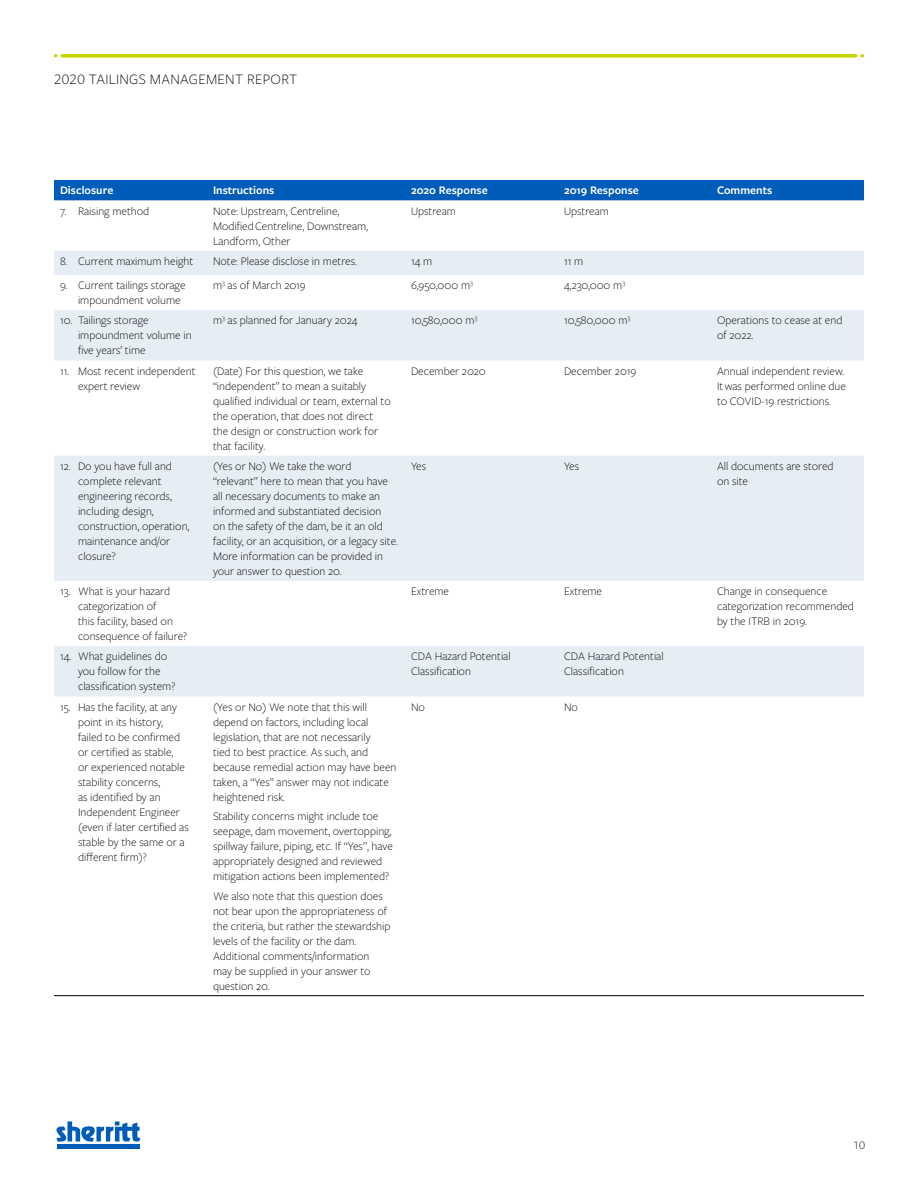
<style>
.page{position:relative;width:918px;height:1188px;background:#fff}
.page>*{position:absolute;margin:0;border:0;box-sizing:border-box;transform-origin:0 0}
.t1{font:300 15px "Freight Sans Pro";letter-spacing:.02em;color:#000}
.t2{font:300 12px/15px "Freight Sans Pro";color:#000}
.t3{font:600 12px "Freight Sans Pro";color:#fff}
</style>
<div class="page">
<svg style="left:62px;top:54px;width:794px;height:4px;background:#c9da19"></svg>
<hr style="left:57px;top:1145px;width:83px;height:4px;background:#005cb9">
<svg style="left:56px;top:1121px;width:84px;height:21px"></svg>
<div style="left:54px;top:180px;width:810px;height:20px;background:#005cb9"></div>
<svg style="left:54px;top:251px;width:810px;height:445px;fill:#e7edf5"></svg>
<hr style="left:54px;top:995px;width:153px;height:1px;background:#000">
<hr style="left:207px;top:995px;width:198px;height:1px;background:#000">
<hr style="left:405px;top:995px;width:153px;height:1px;background:#000">
<hr style="left:558px;top:995px;width:153px;height:1px;background:#000">
<hr style="left:711px;top:995px;width:153px;height:1px;background:#000">
<p class="t1" style="left:54px;top:69px;width:245px">2020 TAILINGS MANAGEMENT REPORT</p>
<p class="t3" style="left:60px;top:182px;width:55px">Disclosure</p>
<p class="t3" style="left:213px;top:182px;width:63px">Instructions</p>
<p class="t3" style="left:411px;top:182px;width:78px">2020 Response</p>
<p class="t3" style="left:564px;top:182px;width:76px">2019 Response</p>
<p class="t3" style="left:717px;top:182px;width:57px">Comments</p>
<p class="t2" style="left:60px;top:203px;width:91px">7. Raising method</p>
<p class="t2" style="left:213px;top:203px;width:157px">Note: Upstream, Centreline,<br>Modified Centreline, Downstream,<br>Landform, Other</p>
<p class="t2" style="left:411px;top:203px;width:46px">Upstream</p>
<p class="t2" style="left:564px;top:203px;width:46px">Upstream</p>
<p class="t2" style="left:60px;top:253px;width:135px">8. Current maximum height</p>
<p class="t2" style="left:213px;top:253px;width:146px">Note: Please disclose in metres.</p>
<p class="t2" style="left:411px;top:253px;width:23px">14 m</p>
<p class="t2" style="left:564px;top:253px;width:21px">11 m</p>
<p class="t2" style="left:78px;top:277px;width:109px;text-indent:-18px">9. Current tailings storage impoundment volume</p>
<p class="t2" style="left:213px;top:277px;width:94px">m<sup>3</sup> as of March 2019</p>
<p class="t2" style="left:411px;top:277px;width:63px">6,950,000 m<sup>3</sup></p>
<p class="t2" style="left:564px;top:277px;width:63px">4,230,000 m<sup>3</sup></p>
<p class="t2" style="left:78px;top:313px;width:115px;text-indent:-18px">10. Tailings storage impoundment volume in five years’ time</p>
<p class="t2" style="left:213px;top:313px;width:146px">m<sup>3</sup> as planned for January 2024</p>
<p class="t2" style="left:411px;top:313px;width:68px">10,580,000 m<sup>3</sup></p>
<p class="t2" style="left:564px;top:313px;width:68px">10,580,000 m<sup>3</sup></p>
<p class="t2" style="left:717px;top:313px;width:127px">Operations to cease at end of 2022.</p>
<p class="t2" style="left:78px;top:363px;width:119px;text-indent:-18px">11. Most recent independent expert review</p>
<p class="t2" style="left:213px;top:363px;width:179px">(Date) For this question, we take “independent” to mean a suitably qualified individual or team, external to the operation, that does not direct the design or construction work for that facility.</p>
<p class="t2" style="left:411px;top:363px;width:76px">December 2020</p>
<p class="t2" style="left:564px;top:363px;width:74px">December 2019</p>
<p class="t2" style="left:717px;top:363px;width:131px">Annual independent review.<br>It was performed online due to COVID-19 restrictions.</p>
<p class="t2" style="left:78px;top:458px;width:113px;text-indent:-18px">12. Do you have full and complete relevant engineering records, including design, construction, operation, maintenance and/or closure?</p>
<p class="t2" style="left:213px;top:458px;width:187px">(Yes or No) We take the word “relevant” here to mean that you have all necessary documents to make an informed and substantiated decision<br>on the safety of the dam, be it an old facility, or an acquisition, or a legacy site.<br>More information can be provided in your answer to question 20.</p>
<p class="t2" style="left:411px;top:458px;width:17px">Yes</p>
<p class="t2" style="left:564px;top:458px;width:17px">Yes</p>
<p class="t2" style="left:717px;top:458px;width:118px">All documents are stored on site</p>
<p class="t2" style="left:78px;top:583px;width:111px;text-indent:-18px">13. What is your hazard categorization of<br>this facility, based on consequence of failure?</p>
<p class="t2" style="left:411px;top:583px;width:40px">Extreme</p>
<p class="t2" style="left:564px;top:583px;width:40px">Extreme</p>
<p class="t2" style="left:717px;top:583px;width:138px">Change in consequence categorization recommended by the ITRB in 2019.</p>
<p class="t2" style="left:78px;top:649px;width:99px;text-indent:-18px">14. What guidelines do you follow for the classification system?</p>
<p class="t2" style="left:411px;top:649px;width:101px">CDA Hazard Potential<br>Classification</p>
<p class="t2" style="left:564px;top:649px;width:101px">CDA Hazard Potential<br>Classification</p>
<p class="t2" style="left:78px;top:699px;width:112px;text-indent:-18px">15. Has the facility, at any point in its history, failed to be confirmed or certified as stable,<br>or experienced notable stability concerns,<br>as identified by an<br>Independent Engineer (even if later certified as stable by the same or a different firm)?</p>
<p class="t2" style="left:213px;top:699px;width:185px">(Yes or No) We note that this will depend on factors, including local legislation, that are not necessarily<br>tied to best practice. As such, and because remedial action may have been taken, a “Yes” answer may not indicate heightened risk.</p>
<p class="t2" style="left:411px;top:699px;width:15px">No</p>
<p class="t2" style="left:564px;top:699px;width:15px">No</p>
<p class="t2" style="left:213px;top:808px;width:181px">Stability concerns might include toe seepage, dam movement, overtopping, spillway failure, piping, etc. If “Yes”, have appropriately designed and reviewed mitigation actions been implemented?</p>
<p class="t2" style="left:213px;top:888px;width:179px">We also note that this question does not bear upon the appropriateness of the criteria, but rather the stewardship levels of the facility or the dam.<br>Additional comments/information may be supplied in your answer to question 20.</p>
<p class="t2" style="left:853px;top:1137px;width:14px">10</p>
</div>
